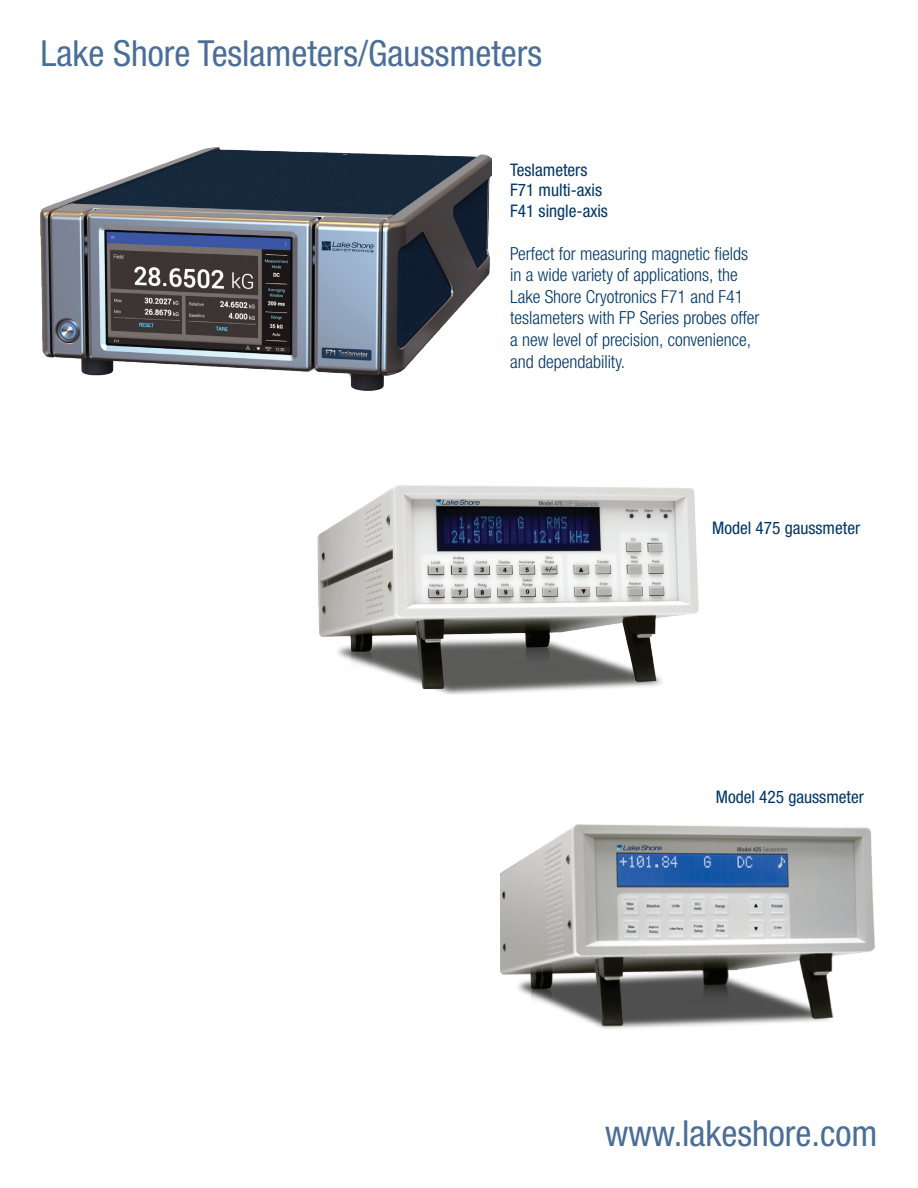
<style>
.page{position:relative;width:918px;height:1188px;background:#fff}
.page>*{position:absolute;margin:0;border:0;box-sizing:border-box;transform-origin:0 0}
.t1{font:condensed 36px "Helvetica Neue LTW1 G";color:#4a6e98}
.t2{font:300 condensed 18px/21.6px "Helvetica Neue LTW1 G";color:#003667}
.t3{font:condensed 17.4px "Helvetica Neue LTW1 G";color:#003667}
</style>
<div class="page">
<img style="left:500px;top:824px;width:375px;height:205px">
<img style="left:317px;top:485px;width:382px;height:210px">
<img style="left:40px;top:148px;width:451px;height:243px">
<p class="t1" style="left:40px;top:32px;width:503px">Lake Shore Teslameters/Gaussmeters</p>
<p class="t3" style="left:510px;top:159px;width:79px">Teslameters</p>
<p class="t3" style="left:510px;top:180px;width:94px">F71 multi-axis</p>
<p class="t3" style="left:510px;top:201px;width:99px">F41 single-axis</p>
<p class="t2" style="left:510px;top:243px;width:251px">Perfect for measuring magnetic fields in a wide variety of applications, the Lake Shore Cryotronics F71 and F41 teslameters with FP Series probes offer a new level of precision, convenience, and dependability.</p>
<p class="t3" style="left:712px;top:518px;width:150px">Model 475 gaussmeter</p>
<p class="t3" style="left:716px;top:786px;width:150px">Model 425 gaussmeter</p>
<p class="t1" style="left:605px;top:1112px;width:274px">www.lakeshore.com</p>
</div>
